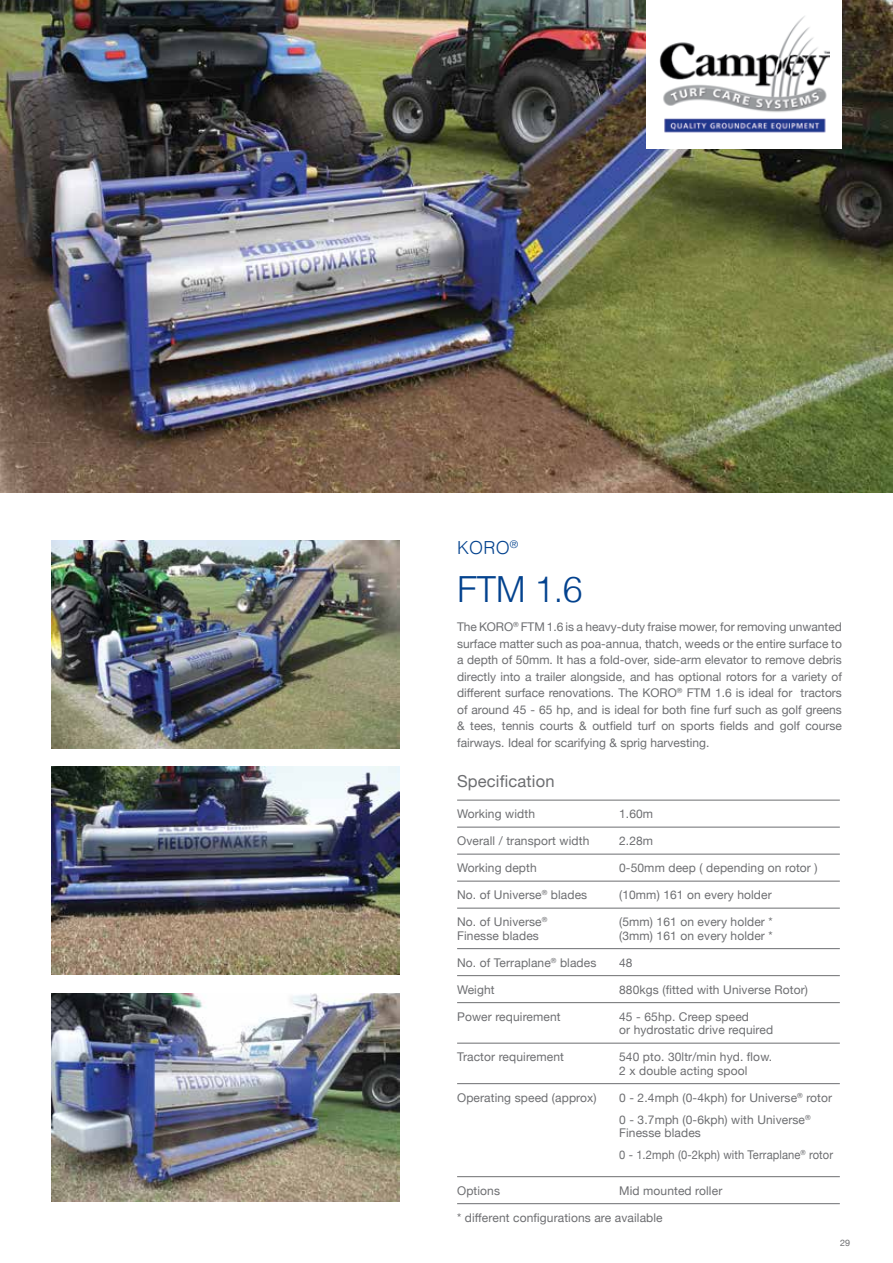
<style>
.page{position:relative;width:893px;height:1263px;background:#fff}
.page>*{position:absolute;margin:0;border:0;box-sizing:border-box;transform-origin:0 0}
.t1{font:300 36px "Helvetica";color:#03428e}
.t2{font:300 18px "Helvetica";color:#03428e}
.t3{font:16.5px "Helvetica Neue";letter-spacing:.01em;color:#6d6e71}
.t4{font:12px/16.5px "Helvetica Neue";letter-spacing:.01em;color:#6d6e71}
.t5{font:9px "Helvetica Neue";color:#6d6e71}
</style>
<div class="page">
<hr style="left:457px;top:800px;width:383px;height:1px;background:#6d6e71">
<hr style="left:457px;top:827px;width:383px;height:1px;background:#6d6e71">
<hr style="left:457px;top:854px;width:383px;height:1px;background:#6d6e71">
<hr style="left:457px;top:881px;width:383px;height:1px;background:#6d6e71">
<hr style="left:457px;top:908px;width:383px;height:1px;background:#6d6e71">
<hr style="left:457px;top:948px;width:383px;height:1px;background:#6d6e71">
<hr style="left:457px;top:975px;width:383px;height:1px;background:#6d6e71">
<hr style="left:457px;top:1002px;width:383px;height:1px;background:#6d6e71">
<hr style="left:457px;top:1043px;width:383px;height:1px;background:#6d6e71">
<hr style="left:457px;top:1083px;width:383px;height:1px;background:#6d6e71">
<hr style="left:457px;top:1176px;width:383px;height:1px;background:#6d6e71">
<hr style="left:457px;top:1203px;width:383px;height:1px;background:#6d6e71">
<img style="left:0;top:0;width:893px;height:492px">
<img style="left:51px;top:540px;width:349px;height:209px">
<img style="left:51px;top:766px;width:349px;height:209px">
<img style="left:51px;top:993px;width:349px;height:209px">
<div style="left:646px;top:0;width:196px;height:149px;background:#fff"></div>
<img style="left:659px;top:16px;width:170px;height:117px">
<h2 class="t2" style="left:457px;top:532px;width:63px">KORO<sup>®</sup></h2>
<h1 class="t1" style="left:457px;top:558px;width:127px">FTM 1.6</h1>
<p class="t4" style="left:457px;top:619px;width:386px;text-align:justify">The KORO<sup>®</sup> FTM 1.6 is a heavy-duty fraise mower, for removing unwanted surface matter such as poa-annua, thatch, weeds or the entire surface to a depth of 50mm. It has a fold-over, side-arm elevator to remove debris directly into a trailer alongside, and has optional rotors for a variety of different surface renovations. The KORO<sup>®</sup> FTM 1.6 is ideal for tractors of around 45 - 65 hp, and is ideal for both fine furf such as golf greens &amp; tees, tennis courts &amp; outfield turf on sports fields and golf course fairways. Ideal for scarifying &amp; sprig harvesting.</p>
<h3 class="t3" style="left:457px;top:769px;width:99px">Specification</h3>
<p class="t4" style="left:457px;top:806px;width:79px">Working width</p>
<p class="t4" style="left:619px;top:806px;width:36px">1.60m</p>
<p class="t4" style="left:457px;top:833px;width:134px">Overall / transport width</p>
<p class="t4" style="left:619px;top:833px;width:36px">2.28m</p>
<p class="t4" style="left:457px;top:860px;width:81px">Working depth</p>
<p class="t4" style="left:619px;top:860px;width:200px">0-50mm deep ( depending on rotor )</p>
<p class="t4" style="left:457px;top:887px;width:132px">No. of Universe<sup>®</sup> blades</p>
<p class="t4" style="left:619px;top:887px;width:154px">(10mm) 161 on every holder</p>
<p class="t4" style="left:457px;top:914px;width:92px">No. of Universe<sup>®</sup></p>
<p class="t4" style="left:619px;top:914px;width:155px">(5mm) 161 on every holder *</p>
<p class="t4" style="left:457px;top:928px;width:83px">Finesse blades</p>
<p class="t4" style="left:619px;top:928px;width:155px">(3mm) 161 on every holder *</p>
<p class="t4" style="left:457px;top:955px;width:141px">No. of Terraplane<sup>®</sup> blades</p>
<p class="t4" style="left:619px;top:955px;width:15px">48</p>
<p class="t4" style="left:457px;top:982px;width:39px">Weight</p>
<p class="t4" style="left:619px;top:982px;width:190px">880kgs (fitted with Universe Rotor)</p>
<p class="t4" style="left:457px;top:1009px;width:105px">Power requirement</p>
<p class="t4" style="left:619px;top:1010px;width:156px;line-height:13.5px">45 - 65hp. Creep speed<br>or hydrostatic drive required</p>
<p class="t4" style="left:457px;top:1049px;width:108px">Tractor requirement</p>
<p class="t4" style="left:619px;top:1051px;width:155px;line-height:13.5px">540 pto. 30ltr/min hyd. flow.<br>2 x double acting spool</p>
<p class="t4" style="left:457px;top:1090px;width:141px">Operating speed (approx)</p>
<p class="t4" style="left:619px;top:1087px;width:215px;line-height:22px">0 - 2.4mph (0-4kph) for Universe<sup>®</sup> rotor<br>0 - 3.7mph (0-6kph) with Universe<sup>®</sup></p>
<p class="t4" style="left:619px;top:1123px;width:215px;line-height:22px">Finesse blades<br>0 - 1.2mph (0-2kph) with Terraplane<sup>®</sup> rotor</p>
<p class="t4" style="left:457px;top:1183px;width:44px">Options</p>
<p class="t4" style="left:619px;top:1183px;width:105px">Mid mounted roller</p>
<p class="t4" style="left:457px;top:1210px;width:207px">* different configurations are available</p>
<p class="t5" style="left:840px;top:1236px;width:12px">29</p>
</div>
